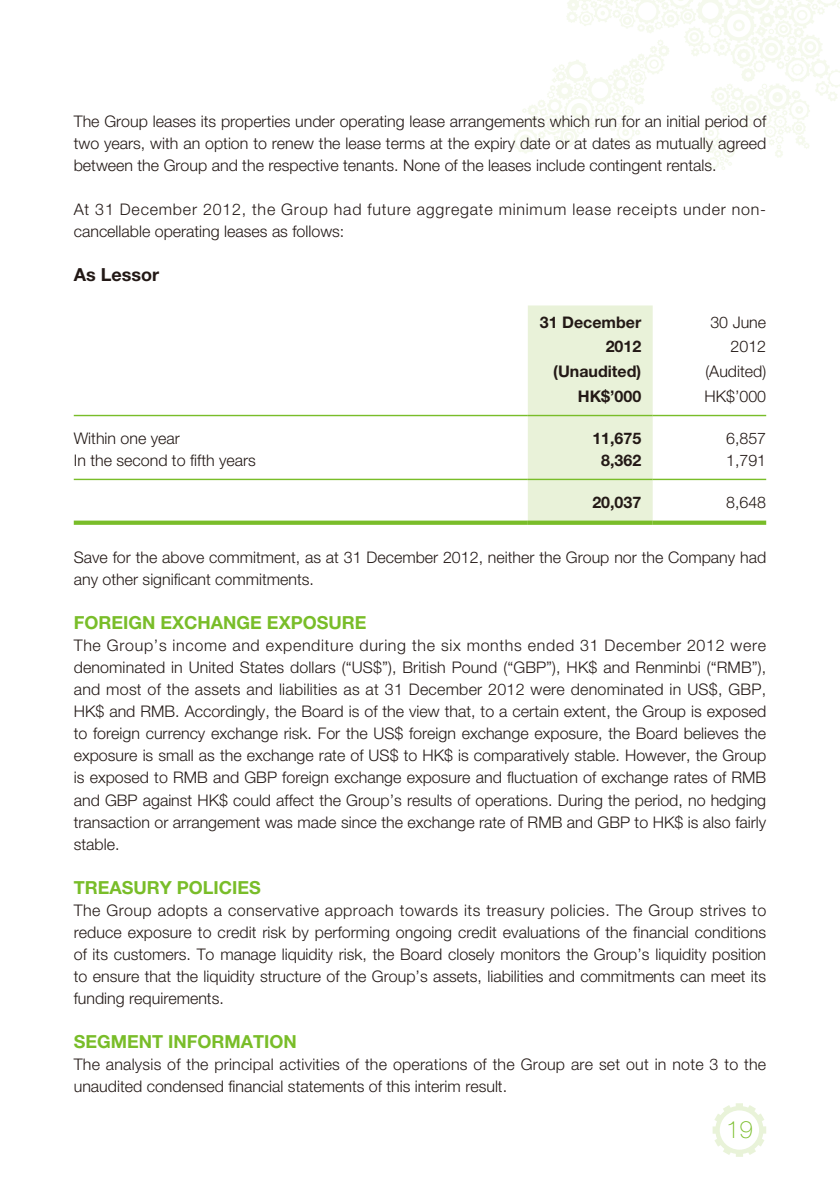
<style>
.page{position:relative;width:840px;height:1191px;background:#fff}
.page>*{position:absolute;margin:0;border:0;box-sizing:border-box;transform-origin:0 0}
.t1{font:100 24px "Helvetica Neue LT Std";color:#79bd29}
.t2{font:700 18px "Helvetica Neue LT Std";color:#79bd29}
.t3{font:700 18px "Helvetica Neue LT Std";color:#231916}
.t4{font:300 16px/22px "Helvetica Neue LT Std";color:#231916;text-align:justify}
.t5{font:300 16px/22px "Helvetica Neue LT Std";letter-spacing:.05em;color:#231916}
.t6{font:700 16px "Helvetica Neue LT Std";color:#231916}
</style>
<div class="page">
<svg style="left:513px;top:0;width:326px;height:170px"></svg>
<svg style="left:712px;top:1103px;width:53px;height:53px"></svg>
<div style="left:527px;top:305px;width:125px;height:215px;background:#e9f2d9"></div>
<hr style="left:74px;top:415px;width:453px;height:1px;background:#79bd29">
<hr style="left:527px;top:415px;width:125px;height:1px;background:#79bd29">
<hr style="left:652px;top:415px;width:113px;height:1px;background:#79bd29">
<hr style="left:74px;top:479px;width:453px;height:1px;background:#79bd29">
<hr style="left:527px;top:479px;width:125px;height:1px;background:#79bd29">
<hr style="left:652px;top:479px;width:113px;height:1px;background:#79bd29">
<div style="left:74px;top:520px;width:453px;height:5px;background:#79bd29"></div>
<div style="left:527px;top:520px;width:125px;height:5px;background:#79bd29"></div>
<div style="left:652px;top:520px;width:113px;height:5px;background:#79bd29"></div>
<p class="t4" style="left:74px;top:112px;width:693px">The Group leases its properties under operating lease arrangements which run for an initial period of two years, with an option to renew the lease terms at the expiry date or at dates as mutually agreed between the Group and the respective tenants. None of the leases include contingent rentals.</p>
<p class="t5" style="left:74px;top:200px;width:693px">At 31 December 2012, the Group had future aggregate minimum lease receipts under non&shy;cancellable operating leases as follows:</p>
<p class="t3" style="left:74px;top:268px;width:87px">As Lessor</p>
<p class="t6" style="left:539px;top:316px;width:103px">31 December</p>
<p class="t4" style="left:710px;top:313px;width:57px">30 June</p>
<p class="t6" style="left:605px;top:341px;width:37px">2012</p>
<p class="t4" style="left:730px;top:338px;width:37px">2012</p>
<p class="t6" style="left:553px;top:366px;width:89px">(Unaudited)</p>
<p class="t4" style="left:705px;top:362px;width:62px">(Audited)</p>
<p class="t6" style="left:577px;top:391px;width:65px">HK$’000</p>
<p class="t4" style="left:704px;top:387px;width:63px">HK$’000</p>
<p class="t4" style="left:74px;top:429px;width:108px">Within one year</p>
<p class="t6" style="left:592px;top:432px;width:50px">11,675</p>
<p class="t4" style="left:725px;top:429px;width:42px">6,857</p>
<p class="t4" style="left:74px;top:451px;width:183px">In the second to fifth years</p>
<p class="t6" style="left:601px;top:454px;width:42px">8,362</p>
<p class="t4" style="left:725px;top:451px;width:42px">1,791</p>
<p class="t6" style="left:592px;top:496px;width:50px">20,037</p>
<p class="t4" style="left:725px;top:493px;width:42px">8,648</p>
<p class="t4" style="left:74px;top:548px;width:693px">Save for the above commitment, as at 31 December 2012, neither the Group nor the Company had any other significant commitments.</p>
<p class="t2" style="left:74px;top:616px;width:294px">FOREIGN EXCHANGE EXPOSURE</p>
<p class="t4" style="left:74px;top:636px;width:693px">The Group’s income and expenditure during the six months ended 31 December 2012 were denominated in United States dollars (“US$”), British Pound (“GBP”), HK$ and Renminbi (“RMB”), and most of the assets and liabilities as at 31 December 2012 were denominated in US$, GBP, HK$ and RMB. Accordingly, the Board is of the view that, to a certain extent, the Group is exposed to foreign currency exchange risk. For the US$ foreign exchange exposure, the Board believes the exposure is small as the exchange rate of US$ to HK$ is comparatively stable. However, the Group is exposed to RMB and GBP foreign exchange exposure and fluctuation of exchange rates of RMB and GBP against HK$ could affect the Group’s results of operations. During the period, no hedging transaction or arrangement was made since the exchange rate of RMB and GBP to HK$ is also fairly stable.</p>
<p class="t2" style="left:74px;top:880px;width:189px">TREASURY POLICIES</p>
<p class="t4" style="left:74px;top:900px;width:693px">The Group adopts a conservative approach towards its treasury policies. The Group strives to reduce exposure to credit risk by performing ongoing credit evaluations of the financial conditions of its customers. To manage liquidity risk, the Board closely monitors the Group’s liquidity position to ensure that the liquidity structure of the Group’s assets, liabilities and commitments can meet its funding requirements.</p>
<p class="t2" style="left:74px;top:1034px;width:224px">SEGMENT INFORMATION</p>
<p class="t4" style="left:74px;top:1054px;width:693px">The analysis of the principal activities of the operations of the Group are set out in note 3 to the unaudited condensed financial statements of this interim result.</p>
<h1 class="t1" style="left:725px;top:1121px;width:28px">19</h1>
</div>
